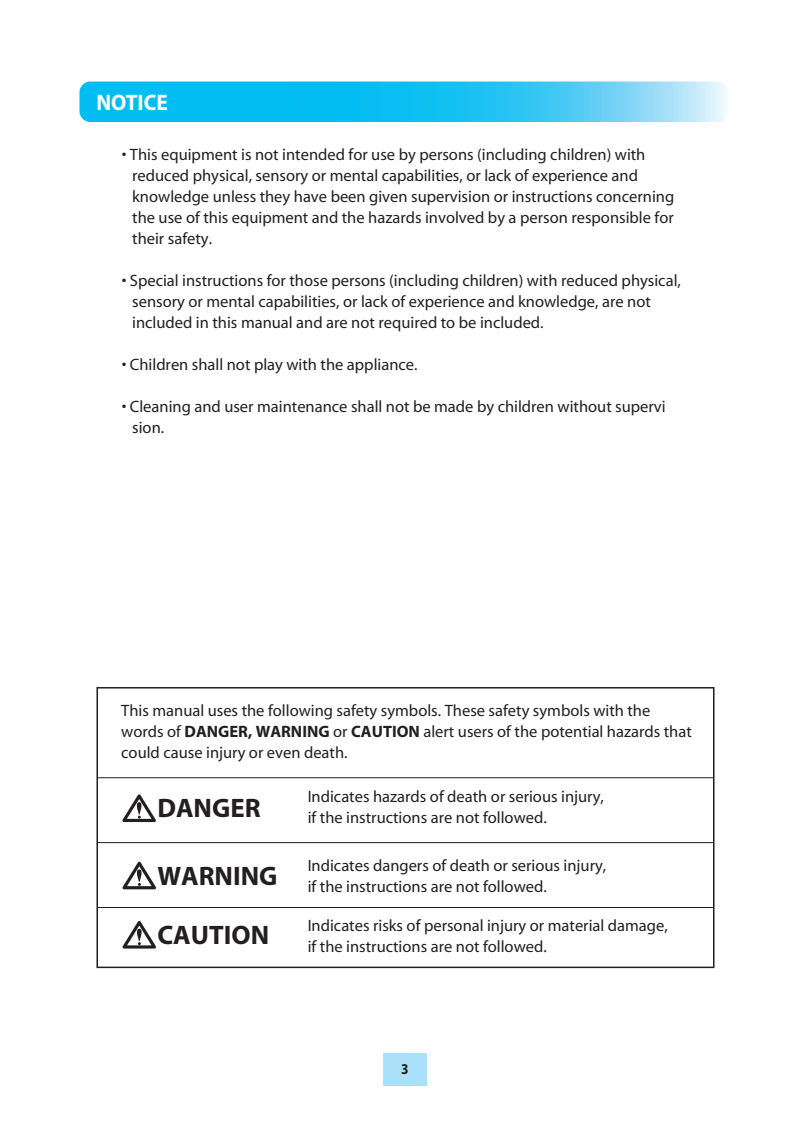
<style>
.page{position:relative;width:810px;height:1134px;background:#fff}
.page>*{position:absolute;margin:0;border:0;box-sizing:border-box;transform-origin:0 0}
.t1{font:700 26.85px "Myriad";color:#231f20}
.t2{font:700 22.5px "Myriad";color:#fff;scale:.95 1}
.t3{font:16.5px/21px "Myriad";color:#231f20}
.t4{font:700 15px "Myriad";color:#231f20;scale:.9 1}
.s1{font-weight:700}
</style>
<div class="page">
<div style="left:383px;top:1053px;width:44px;height:33px;background:#aae0f9"></div>
<svg style="left:80px;top:82px;width:646px;height:40px;background:#2fc6f3"></svg>
<div style="left:96px;top:687px;width:619px;height:281px;border:2px solid #231f20"></div>
<svg style="left:122px;top:862px;width:34px;height:27px"></svg>
<svg style="left:122px;top:921px;width:34px;height:28px"></svg>
<hr style="left:97px;top:777px;width:617px;height:1px;background:#231f20">
<hr style="left:97px;top:842px;width:617px;height:1px;background:#231f20">
<hr style="left:97px;top:907px;width:617px;height:1px;background:#231f20">
<svg style="left:122px;top:794px;width:34px;height:28px"></svg>
<h2 class="t2" style="left:96px;top:90px;width:77px">NOTICE</h2>
<p class="t3" style="left:132px;top:145px;width:544px;text-indent:-10px">• This equipment is not intended for use by persons (including children) with reduced physical, sensory or mental capabilities, or lack of experience and knowledge unless they have been given supervision or instructions concerning the use of this equipment and the hazards involved by a person responsible for their safety.</p>
<p class="t3" style="left:132px;top:271px;width:550px;text-indent:-10px">• Special instructions for those persons (including children) with reduced physical, sensory or mental capabilities, or lack of experience and knowledge, are not included in this manual and are not required to be included.</p>
<p class="t3" style="left:122px;top:355px;width:297px">• Children shall not play with the appliance.</p>
<p class="t3" style="left:132px;top:397px;width:535px;text-indent:-10px">• Cleaning and user maintenance shall not be made by children without supervi sion.</p>
<p class="t3" style="left:121px;top:701px;width:572px">This manual uses the following safety symbols. These safety symbols with the words of <span class="s1">DANGER, WARNING</span> or <span class="s1">CAUTION</span> alert users of the potential hazards that could cause injury or even death.</p>
<h1 class="t1" style="left:157px;top:794px;width:105px">DANGER</h1>
<p class="t3" style="left:308px;top:787px;width:298px">Indicates hazards of death or serious injury, if the instructions are not followed.</p>
<p class="t3" style="left:308px;top:856px;width:300px">Indicates dangers of death or serious injury, if the instructions are not followed.</p>
<p class="t3" style="left:308px;top:916px;width:362px">Indicates risks of personal injury or material damage, if the instructions are not followed.</p>
<h1 class="t1" style="left:157px;top:862px;width:122px">WARNING</h1>
<h1 class="t1" style="left:157px;top:922px;width:113px">CAUTION</h1>
<p class="t4" style="left:401px;top:1061px;width:10px">3</p>
</div>
